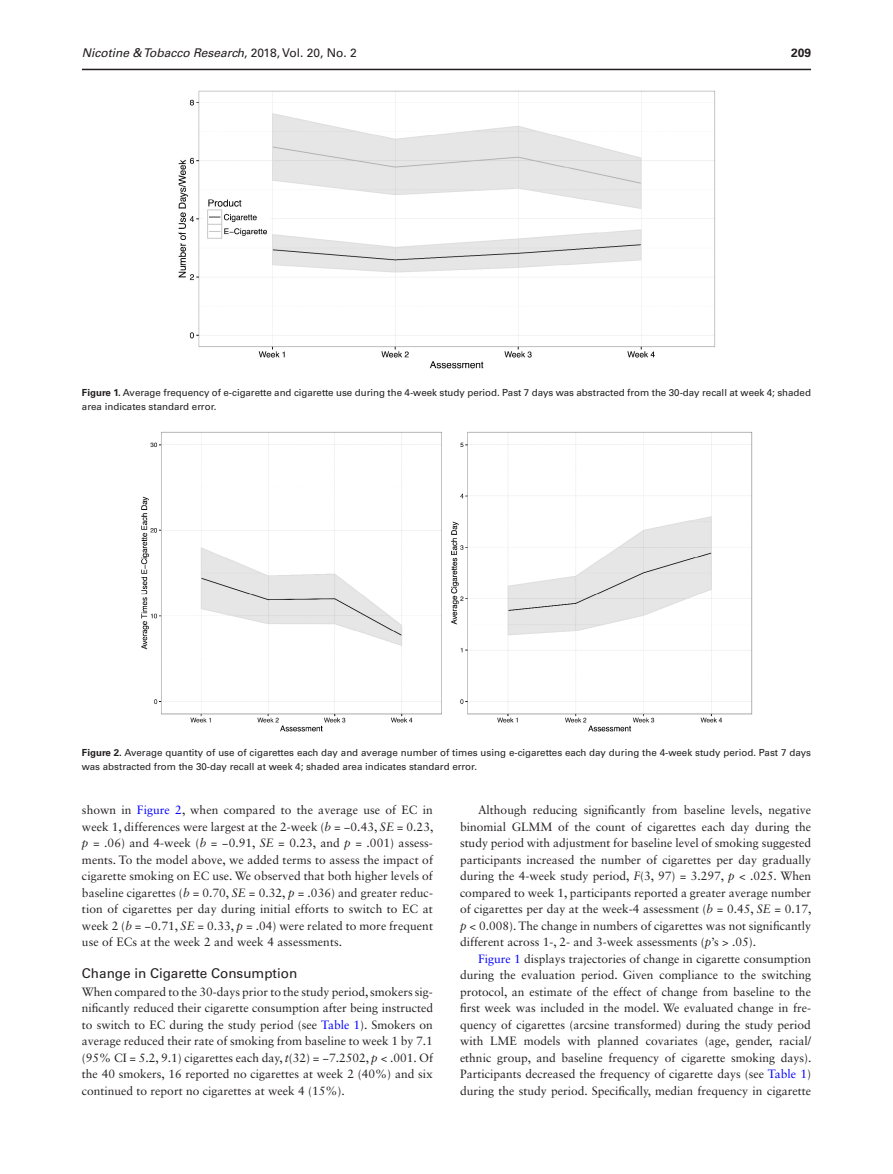
<style>
.page{position:relative;width:893px;height:1174px;background:#fff}
.page>*{position:absolute;margin:0;border:0;box-sizing:border-box;transform-origin:0 0}
.t1{font:13.5px "Univers LT Std";color:#231f20}
.t2{font:12px/16.5px "Sabon LT Std";color:#231f20;text-align:justify}
.t3{font:italic 12px "Univers LT Std";color:#231f20}
.t4{font:700 12px "Univers LT Std";color:#231f20}
.t5{font:9.75px/14.2px "Univers LT Std";color:#231f20}
.s1{font-style:normal}
.s2{font-weight:700}
.s3{color:#00f}
.s4{font-style:italic}
</style>
<div class="page">
<hr style="left:82px;top:69px;width:729px;height:1px;background:#231f20">
<img style="left:178px;top:90px;width:537px;height:279px">
<img style="left:141px;top:431px;width:611px;height:301px">
<p class="t3" style="left:82px;top:45px;width:276px">Nicotine &amp; Tobacco Research<span class="s1">, 2018, Vol. 20, No. 2</span></p>
<p class="t4" style="left:791px;top:45px;width:22px">209</p>
<p class="t5" style="left:82px;top:385px;width:730px"><span class="s2">Figure 1.</span> Average frequency of e-cigarette and cigarette use during the 4-week study period. Past 7 days was abstracted from the 30-day recall at week 4; shaded area indicates standard error.</p>
<p class="t5" style="left:82px;top:745px;width:731px"><span class="s2">Figure 2.</span> Average quantity of use of cigarettes each day and average number of times using e-cigarettes each day during the 4-week study period. Past 7 days was abstracted from the 30-day recall at week 4; shaded area indicates standard error.</p>
<p class="t2" style="left:82px;top:801px;width:353px">shown in <span class="s3">Figure 2</span>, when compared to the average use of EC in week 1, differences were largest at the 2-week (<span class="s4">b</span> = −0.43, <span class="s4">SE</span> = 0.23, <span class="s4">p</span> = .06) and 4-week (<span class="s4">b</span> = −0.91, <span class="s4">SE</span> = 0.23, and <span class="s4">p</span> = .001) assess&shy;ments. To the model above, we added terms to assess the impact of cigarette smoking on EC use. We observed that both higher levels of baseline cigarettes (<span class="s4">b</span> = 0.70, <span class="s4">SE</span> = 0.32, <span class="s4">p</span> = .036) and greater reduc&shy;tion of cigarettes per day during initial efforts to switch to EC at week 2 (<span class="s4">b</span> = −0.71, <span class="s4">SE</span> = 0.33, <span class="s4">p</span> = .04) were related to more frequent use of ECs at the week 2 and week 4 assessments.</p>
<p class="t1" style="left:82px;top:964px;width:217px">Change in Cigarette Consumption</p>
<p class="t2" style="left:82px;top:983px;width:353px">When compared to the 30-days prior to the study period, smokers sig&shy;nificantly reduced their cigarette consumption after being instructed to switch to EC during the study period (see <span class="s3">Table 1</span>). Smokers on average reduced their rate of smoking from baseline to week 1 by 7.1 (95% CI = 5.2, 9.1) cigarettes each day, <span class="s4">t</span>(32) = −7.2502, <span class="s4">p</span> &lt; .001. Of the 40 smokers, 16 reported no cigarettes at week 2 (40%) and six continued to report no cigarettes at week 4 (15%).</p>
<p class="t2" style="left:460px;top:801px;width:353px;text-indent:18px">Although reducing significantly from baseline levels, negative binomial GLMM of the count of cigarettes each day during the study period with adjustment for baseline level of smoking suggested participants increased the number of cigarettes per day gradually during the 4-week study period, <span class="s4">F</span>(3, 97) = 3.297, <span class="s4">p</span> &lt; .025. When compared to week 1, participants reported a greater average number of cigarettes per day at the week-4 assessment (<span class="s4">b</span> = 0.45, <span class="s4">SE</span> = 0.17, <span class="s4">p</span> &lt; 0.008). The change in numbers of cigarettes was not significantly different across 1-, 2- and 3-week assessments (<span class="s4">p</span>’s &gt; .05).</p>
<p class="t2" style="left:460px;top:950px;width:353px;text-indent:18px"><span class="s3">Figure 1</span> displays trajectories of change in cigarette consumption during the evaluation period. Given compliance to the switching protocol, an estimate of the effect of change from baseline to the first week was included in the model. We evaluated change in fre&shy;quency of cigarettes (arcsine transformed) during the study period with LME models with planned covariates (age, gender, racial/ ethnic group, and baseline frequency of cigarette smoking days).<br>Participants decreased the frequency of cigarette days (see <span class="s3">Table 1</span>) during the study period. Specifically, median frequency in cigarette</p>
</div>
